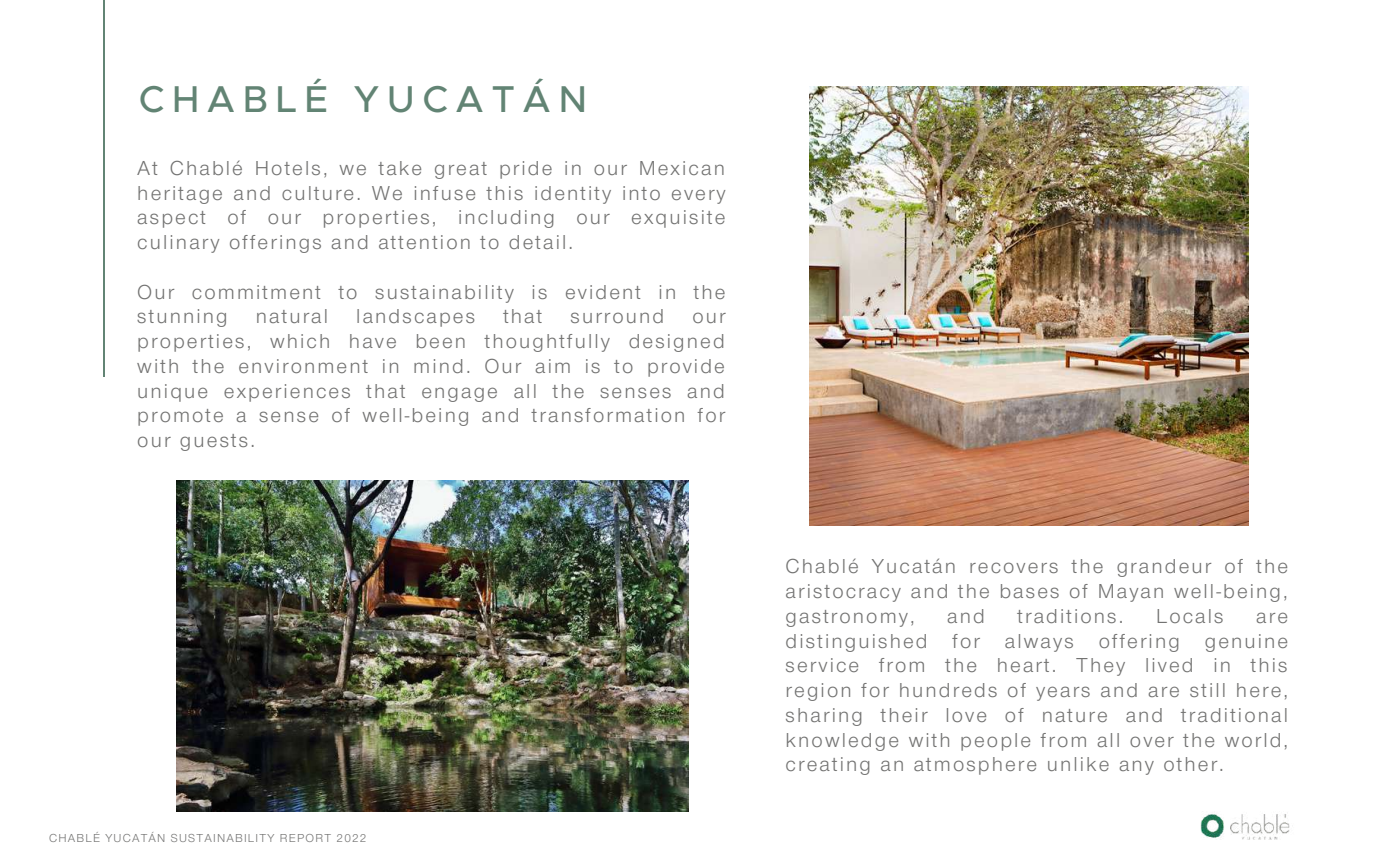
<style>
.page{position:relative;width:1377px;height:864px;background:#fff}
.page>*{position:absolute;margin:0;border:0;box-sizing:border-box;transform-origin:0 0}
.t1{font:500 37.5px "Metropolis";letter-spacing:.2em;color:#628474}
.t2{font:21px/24.8px "Nimbus San Nov T";letter-spacing:.1em;color:#737372;text-align:justify}
.t3{font:12px "Nimbus San Nov T";letter-spacing:.1em;color:#737372}
</style>
<div class="page">
<hr style="left:104px;top:0;width:1px;height:377px;background:#628474">
<img style="left:176px;top:481px;width:512px;height:330px">
<img style="left:810px;top:86px;width:439px;height:439px">
<img style="left:1200px;top:814px;width:90px;height:26px">
<h1 class="t1" style="left:139px;top:82px;width:450px">CHABLÉ YUCATÁN</h1>
<p class="t2" style="left:137px;top:157px;width:590px">At Chablé Hotels, we take great pride in our Mexican heritage and culture. We infuse this identity into every aspect of our properties, including our exquisite culinary offerings and attention to detail.</p>
<p class="t2" style="left:137px;top:281px;width:590px">Our commitment to sustainability is evident in the stunning</p>
<p class="t2" style="left:256px;top:306px;width:74px">natural</p>
<p class="t2" style="left:356px;top:306px;width:120px">landscapes</p>
<p class="t2" style="left:503px;top:306px;width:41px">that</p>
<p class="t2" style="left:571px;top:306px;width:95px">surround</p>
<p class="t2" style="left:137px;top:306px;width:590px;text-indent:555px">our properties, which have been thoughtfully designed with the environment in mind. Our aim is to provide unique experiences that engage all the senses and promote a sense of well-being and transformation for our guests.</p>
<p class="t3" style="left:49px;top:833px;width:319px">CHABLÉ YUCATÁN SUSTAINABILITY REPORT 2022</p>
<p class="t2" style="left:786px;top:556px;width:504px">Chablé Yucatán recovers the grandeur of the aristocracy and the bases of Mayan well-being, gastronomy,</p>
<p class="t2" style="left:947px;top:605px;width:39px">and</p>
<p class="t2" style="left:1017px;top:605px;width:108px">traditions.</p>
<p class="t2" style="left:1156px;top:605px;width:69px">Locals</p>
<p class="t2" style="left:786px;top:605px;width:504px;text-indent:471px">are distinguished for always offering genuine service from the heart. They lived in this region for hundreds of years and are still here, sharing their love of nature and traditional knowledge with people from all over the world, creating an atmosphere unlike any other.</p>
</div>
